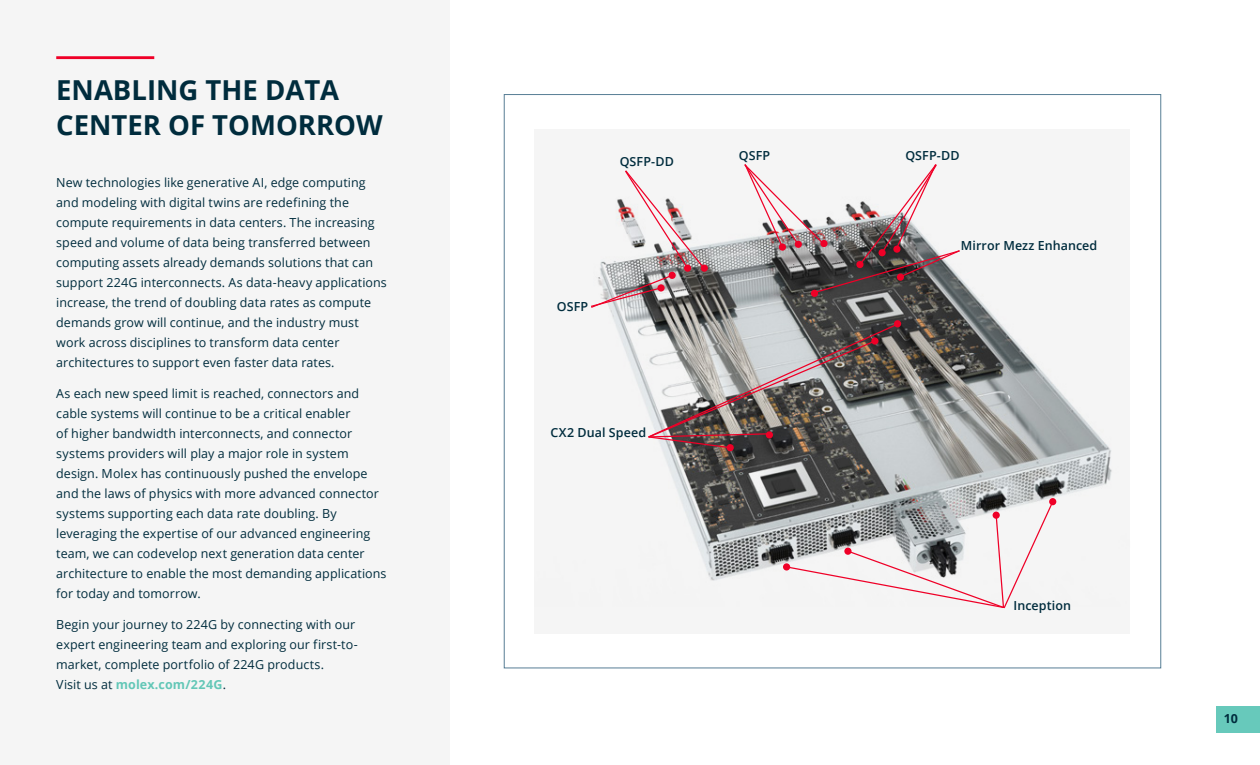
<style>
.page{position:relative;width:1260px;height:765px;background:#fff}
.page>*{position:absolute;margin:0;border:0;box-sizing:border-box;transform-origin:0 0}
.t1{font:700 27.5px/35px "Open Sans";color:#002c3d}
.Body_Copy_-_Dark{font:12.5px/20px "Open Sans";letter-spacing:.005em;color:#002c3d}
.Body_Copy_-_Dark-2{font:600 12.5px "Open Sans";letter-spacing:.005em;color:#002c3d}
.t2{font:700 12.5px "Open Sans";color:#002c3d}
.s1{font-weight:700;color:#63c7b7}
</style>
<div class="page">
<div style="left:0;top:0;width:450px;height:765px;background:#f5f5f5"></div>
<hr style="left:56px;top:56px;width:98px;height:3px;background:#ef0027">
<div style="left:535px;top:129px;width:595px;height:505px;background:#f5f5f5"></div>
<img style="left:610px;top:239px;width:502px;height:342px">
<div style="left:727px;top:444px;width:7px;height:7px;background:#ef0027;border-radius:50%"></div>
<div style="left:894px;top:320px;width:7px;height:7px;background:#ef0027;border-radius:50%"></div>
<div style="left:811px;top:290px;width:7px;height:7px;background:#ef0027;border-radius:50%"></div>
<div style="left:701px;top:265px;width:7px;height:7px;background:#ef0027;border-radius:50%"></div>
<div style="left:1049px;top:498px;width:7px;height:7px;background:#ef0027;border-radius:50%"></div>
<svg style="left:785px;top:500px;width:269px;height:109px"></svg>
<svg style="left:591px;top:170px;width:114px;height:139px"></svg>
<svg style="left:743px;top:164px;width:218px;height:130px"></svg>
<svg style="left:647px;top:322px;width:253px;height:127px"></svg>
<div style="left:1216px;top:707px;width:44px;height:26px;background:#67c9bb"></div>
<p class="t1" style="left:56px;top:71px;width:328px">ENABLING THE DATA<br>CENTER OF TOMORROW</p>
<p class="Body_Copy_-_Dark" style="left:56px;top:172px;width:332px">New technologies like generative AI, edge computing and modeling with digital twins are redefining the compute requirements in data centers. The increasing speed and volume of data being transferred between computing assets already demands solutions that can support 224G interconnects. As data-heavy applications increase, the trend of doubling data rates as compute demands grow will continue, and the industry must work across disciplines to transform data center architectures to support even faster data rates.</p>
<p class="Body_Copy_-_Dark" style="left:56px;top:383px;width:332px">As each new speed limit is reached, connectors and cable systems will continue to be a critical enabler<br>of higher bandwidth interconnects, and connector systems providers will play a major role in system design. Molex has continuously pushed the envelope and the laws of physics with more advanced connector systems supporting each data rate doubling. By leveraging the expertise of our advanced engineering team, we can codevelop next generation data center architecture to enable the most demanding applications for today and tomorrow.</p>
<p class="Body_Copy_-_Dark" style="left:56px;top:615px;width:303px">Begin your journey to 224G by connecting with our expert engineering team and exploring our first-to&shy;market, complete portfolio of 224G products.<br>Visit us at <span class="s1">molex.com/224G</span>.</p>
<p class="Body_Copy_-_Dark-2" style="left:620px;top:153px;width:56px">QSFP-DD</p>
<p class="Body_Copy_-_Dark-2" style="left:557px;top:298px;width:33px">OSFP</p>
<p class="Body_Copy_-_Dark-2" style="left:550px;top:424px;width:97px">CX2 Dual Speed</p>
<p class="Body_Copy_-_Dark-2" style="left:739px;top:147px;width:33px">QSFP</p>
<p class="Body_Copy_-_Dark-2" style="left:905px;top:147px;width:56px">QSFP-DD</p>
<p class="Body_Copy_-_Dark-2" style="left:961px;top:237px;width:138px">Mirror Mezz Enhanced</p>
<p class="Body_Copy_-_Dark-2" style="left:1014px;top:597px;width:59px">Inception</p>
<p class="t2" style="left:1224px;top:710px;width:16px">10</p>
</div>
